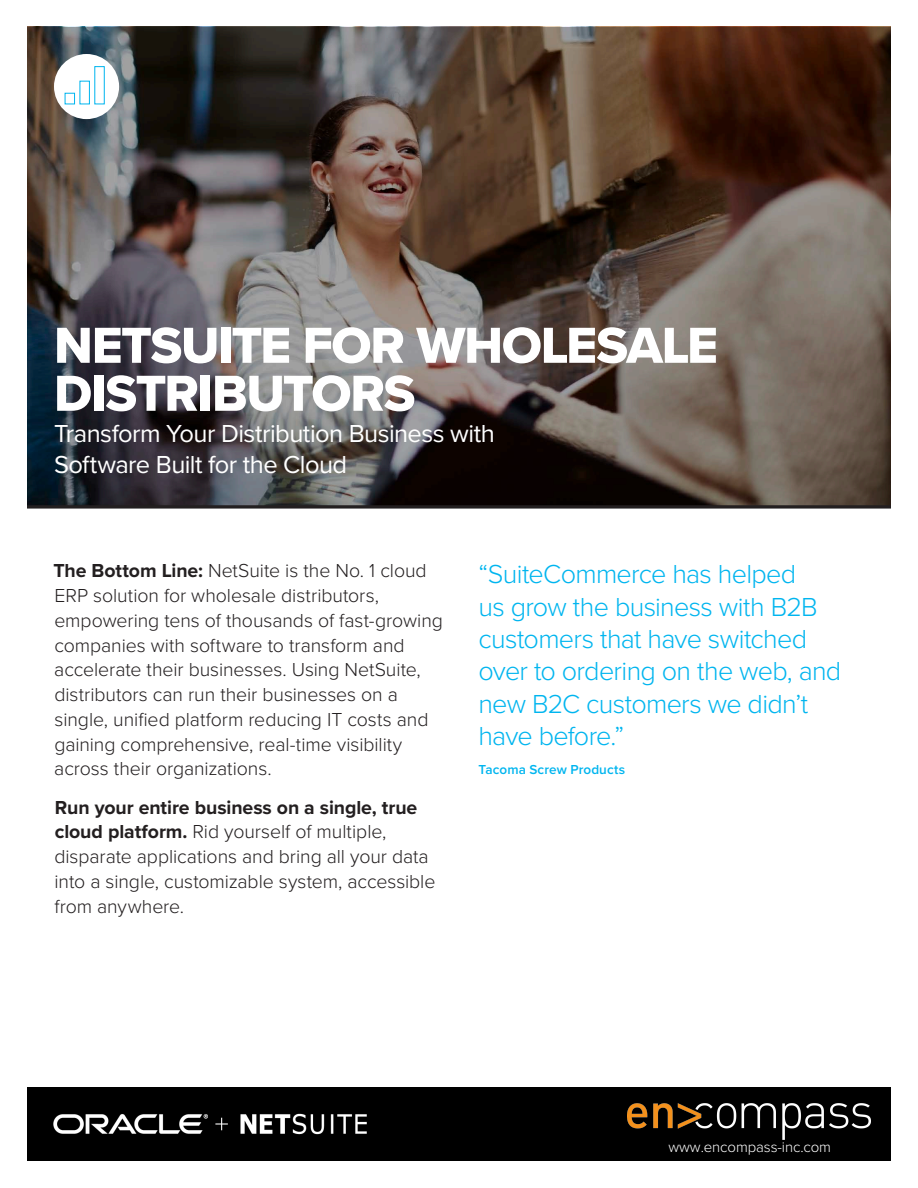
<style>
.page{position:relative;width:918px;height:1188px;background:#fff}
.page>*{position:absolute;margin:0;border:0;box-sizing:border-box;transform-origin:0 0}
.H1-sub_2016{font:52.5px/48px "Proxima Nova Extrabld";letter-spacing:-.025em;color:#fff}
.PullQuote_2016{font:300 27px/32.4px "Proxima Nova";letter-spacing:-.025em;color:#00b5ef}
.H1-sub_2016-2{font:25.5px "Proxima Nova";letter-spacing:-.02em;color:#fff}
.Main_Body_2016{font:300 19.5px/24.8px "Proxima Nova";letter-spacing:-.005em;color:#231f20}
.t1{font:300 15px "Proxima Nova";letter-spacing:-.005em;color:#fff}
.PullQuote_2016-2{font:600 13.5px "Proxima Nova";letter-spacing:.01em;color:#00b5ef}
.s1{font-weight:700}
</style>
<div class="page">
<div style="left:27px;top:1087px;width:864px;height:74px;background:#000"></div>
<img style="left:27px;top:27px;width:864px;height:478px">
<hr style="left:27px;top:505px;width:864px;height:3px;background:#231f20">
<div style="left:54px;top:54px;width:65px;height:65px;background:#fff;border-radius:50%"></div>
<div style="left:65px;top:93px;width:10px;height:11px;border:1px solid #00b5ef"></div>
<div style="left:79px;top:81px;width:11px;height:23px;border:1px solid #00b5ef"></div>
<div style="left:94px;top:66px;width:11px;height:38px;border:1px solid #00b5ef"></div>
<img style="left:627px;top:1103px;width:244px;height:36px">
<img style="left:53px;top:1113px;width:314px;height:22px">
<p class="H1-sub_2016" style="left:54px;top:324px;width:665px">NETSUITE FOR WHOLESALE<br>DISTRIBUTORS</p>
<p class="H1-sub_2016-2" style="left:54px;top:418px;width:442px">Transform Your Distribution Business with</p>
<p class="H1-sub_2016-2" style="left:54px;top:450px;width:295px">Software Built for the Cloud</p>
<p class="Main_Body_2016" style="left:53px;top:559px;width:391px"><span class="s1">The Bottom Line:</span> NetSuite is the No. 1 cloud ERP solution for wholesale distributors, empowering tens of thousands of fast-growing companies with software to transform and accelerate their businesses. Using NetSuite, distributors can run their businesses on a single, unified platform reducing IT costs and gaining comprehensive, real-time visibility across their organizations.</p>
<p class="Main_Body_2016" style="left:54px;top:795px;width:383px"><span class="s1">Run your entire business on a single, true cloud platform.</span> Rid yourself of multiple, disparate applications and bring all your data into a single, customizable system, accessible from anywhere.</p>
<p class="PullQuote_2016" style="left:478px;top:559px;width:364px">“SuiteCommerce has helped<br>us grow the business with B2B customers that have switched over to ordering on the web, and new B2C customers we didn’t have before.”</p>
<p class="PullQuote_2016-2" style="left:478px;top:761px;width:148px">Tacoma Screw Products</p>
<p class="t1" style="left:669px;top:1135px;width:164px">www.encompass-inc.com</p>
</div>
